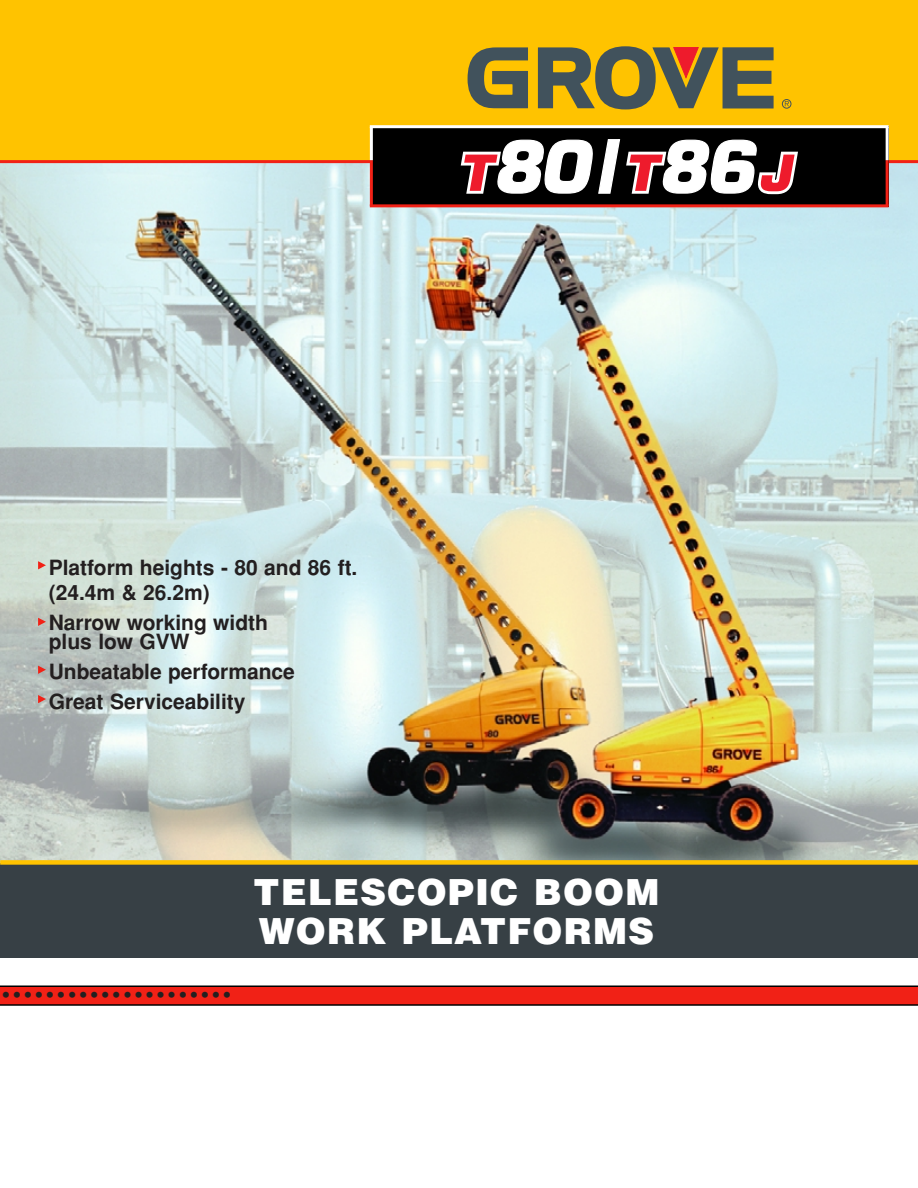
<style>
.page{position:relative;width:918px;height:1188px;background:#fff}
.page>*{position:absolute;margin:0;border:0;box-sizing:border-box;transform-origin:0 0}
.t1{font:900 36px/39px "Helvetica";letter-spacing:.035em;color:#fff}
.t2{font:24px "Helvetica";color:#231f20}
.t3{font:700 21px/25.2px "Helvetica";color:#231f20}
</style>
<div class="page">
<img style="left:0;top:163px;width:918px;height:697px">
<svg style="left:0;top:986px;width:918px;height:20px;background:#d21f16"></svg>
<div style="left:0;top:863px;width:918px;height:95px;background:#374045"></div>
<div style="left:0;top:0;width:918px;height:162px;background:#ffc300"></div>
<hr style="left:0;top:160px;width:918px;height:3px;background:#f12116">
<svg style="left:467px;top:47px;width:61px;height:62px"></svg>
<svg style="left:537px;top:46px;width:237px;height:64px"></svg>
<svg style="left:785px;top:101px;width:4px;height:5px"></svg>
<div style="left:782px;top:99px;width:9px;height:9px;border:1px solid #41525c;border-radius:50%"></div>
<div style="left:370px;top:126px;width:519px;height:81px;background:#000"></div>
<svg style="left:460px;top:139px;width:338px;height:56px"></svg>
<hr style="left:370px;top:160px;width:3px;height:46px;background:#f12116">
<hr style="left:886px;top:160px;width:3px;height:46px;background:#f12116">
<hr style="left:370px;top:204px;width:519px;height:3px;background:#f12116">
<hr style="left:886px;top:127px;width:3px;height:33px;background:#fff">
<hr style="left:370px;top:127px;width:3px;height:33px;background:#fff">
<hr style="left:370px;top:125px;width:519px;height:3px;background:#fff">
<div style="left:0;top:860px;width:918px;height:5px;background:#ffc300"></div>
<svg style="left:38px;top:561px;width:8px;height:8px"></svg>
<svg style="left:38px;top:618px;width:8px;height:8px"></svg>
<svg style="left:38px;top:666px;width:8px;height:8px"></svg>
<svg style="left:38px;top:695px;width:8px;height:8px"></svg>
<p class="t3" style="left:49px;top:557px;width:310px">Platform heights - 80 and 86 ft. (24.4m &amp; 26.2m)</p>
<p class="t3" style="left:49px;top:615px;width:221px;line-height:18.8px">Narrow working width plus low GVW</p>
<p class="t3" style="left:49px;top:658px;width:248px;line-height:30px">Unbeatable performance<br>Great Serviceability</p>
<p class="t2" style="left:2px;top:986px;width:231px">•••••••••••••••••••••</p>
<h1 class="t1" style="left:254px;top:876px;width:407px">TELESCOPIC BOOM<br>WORK PLATFORMS</h1>
</div>
